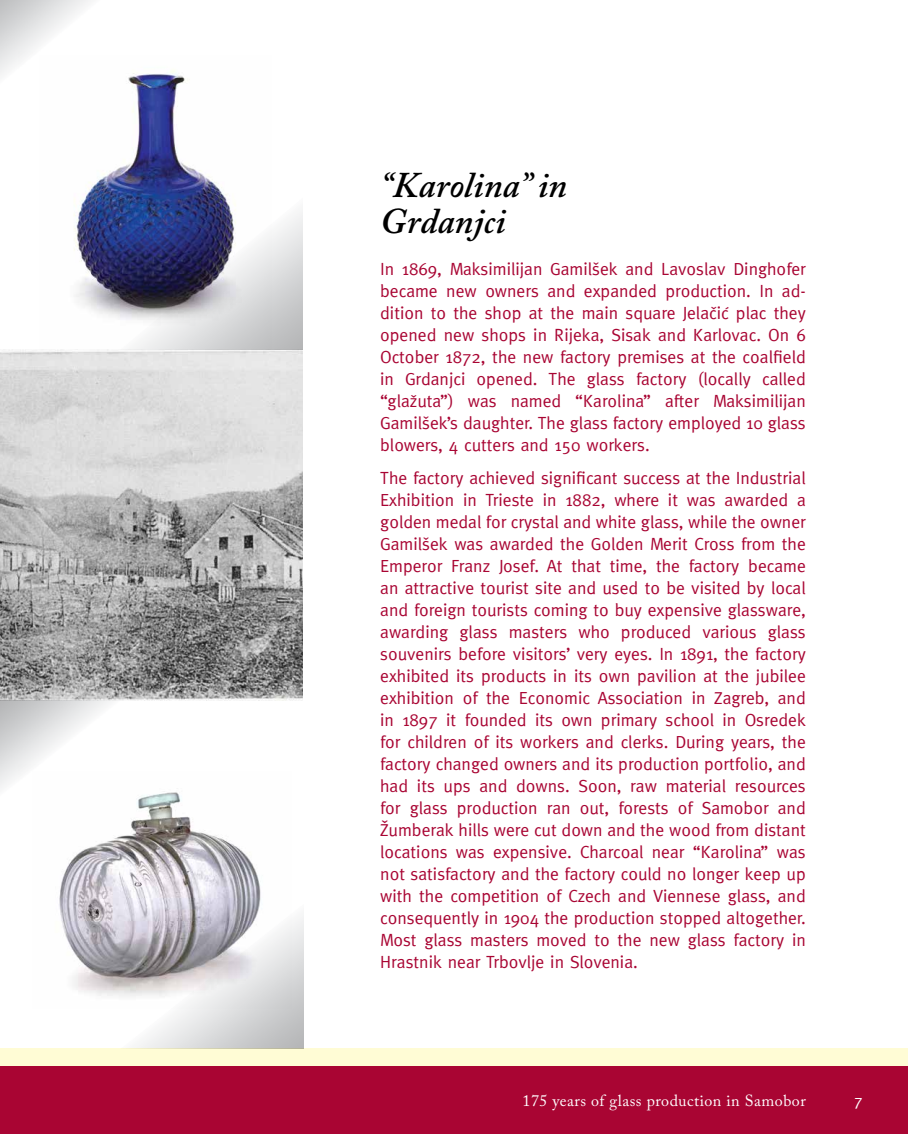
<style>
.page{position:relative;width:908px;height:1134px;background:#fff}
.page>*{position:absolute;margin:0;border:0;box-sizing:border-box;transform-origin:0 0}
.t1{font:italic 600 36px/36px "Adobe Caslon Pro";color:#000}
.t2{font:17.6px/22px "Meta Normal HR";color:#a90533;text-align:justify}
.t3{font:16px "Adobe Caslon Pro";letter-spacing:.03em;color:#fff}
.t4{font:16px "Meta Normal HR";color:#fff}
</style>
<div class="page">
<div style="left:0;top:1066px;width:907px;height:68px;background:#a90533"></div>
<div style="left:0;top:1049px;width:907px;height:17px;background:#fffcd5"></div>
<img style="left:0;top:350px;width:302px;height:351px">
<img style="left:19px;top:765px;width:284px;height:284px">
<img style="left:18px;top:51px;width:284px;height:299px">
<h1 class="t1" style="left:380px;top:166px;width:189px">“Karolina” in<br>Grdanjci</h1>
<p class="t2" style="left:380px;top:257px;width:427px">In 1869, Maksimilijan Gamilšek and Lavoslav Dinghofer became new owners and expanded production. In ad&shy;dition to the shop at the main square Jelačić plac they opened new shops in Rijeka, Sisak and Karlovac. On 6<br>October 1872, the new factory premises at the coalfield in Grdanjci opened. The glass factory (locally called “glažuta”) was named “Karolina” after Maksimilijan Gamilšek’s daughter. The glass factory employed 10 glass blowers, 4 cutters and 150 workers.</p>
<p class="t2" style="left:380px;top:467px;width:427px">The factory achieved significant success at the Industrial Exhibition in Trieste in 1882, where it was awarded a golden medal for crystal and white glass, while the owner Gamilšek was awarded the Golden Merit Cross from the Emperor Franz Josef. At that time, the factory became an attractive tourist site and used to be visited by local and foreign tourists coming to buy expensive glassware, awarding glass masters who produced various glass souvenirs before visitors’ very eyes. In 1891, the factory exhibited its products in its own pavilion at the jubilee exhibition of the Economic Association in Zagreb, and in 1897 it founded its own primary school in Osredek for children of its workers and clerks. During years, the factory changed owners and its production portfolio, and had its ups and downs. Soon, raw material resources for glass production ran out, forests of Samobor and Žumberak hills were cut down and the wood from distant locations was expensive. Charcoal near “Karolina” was not satisfactory and the factory could no longer keep up with the competition of Czech and Viennese glass, and consequently in 1904 the production stopped altogether.<br>Most glass masters moved to the new glass factory in Hrastnik near Trbovlje in Slovenia.</p>
<p class="t3" style="left:522px;top:1091px;width:284px">175 years of glass production in Samobor</p>
<p class="t4" style="left:853px;top:1091px;width:10px">7</p>
</div>
